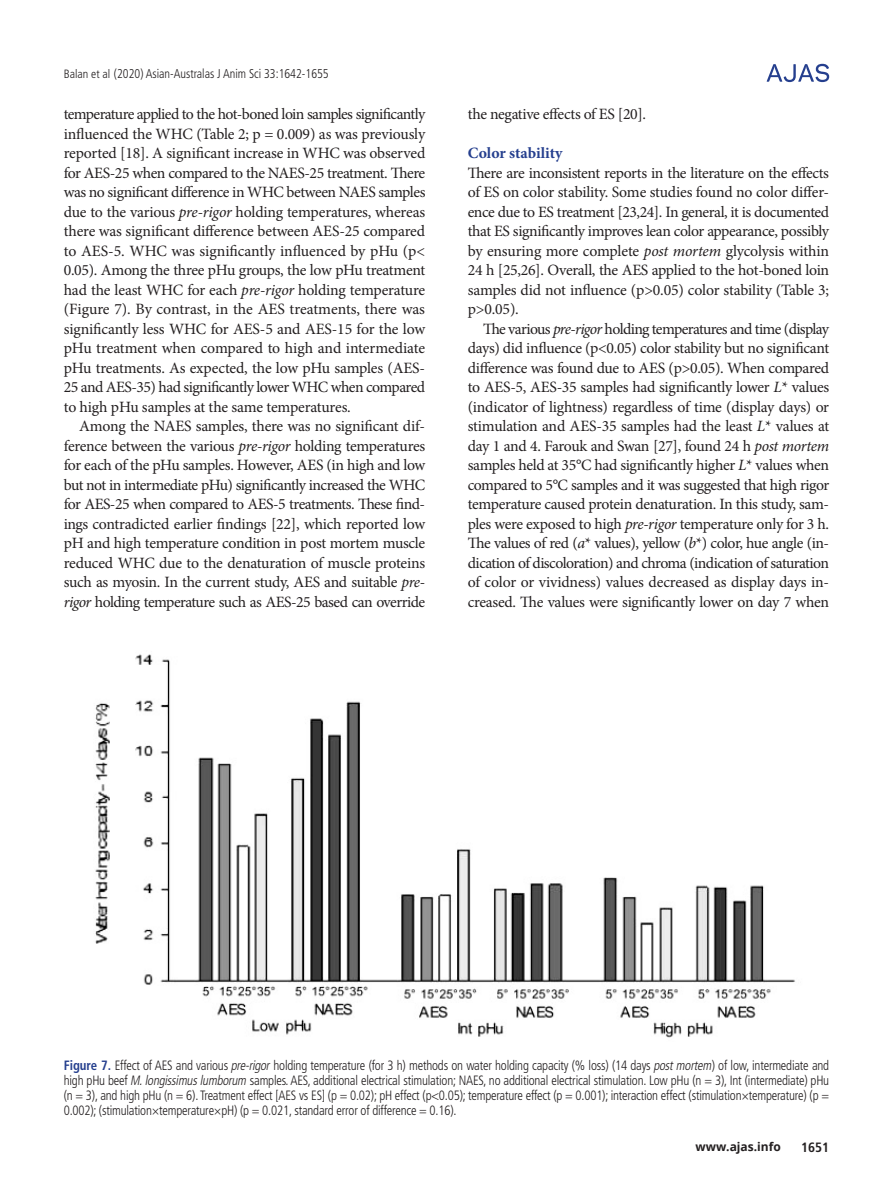
<style>
.page{position:relative;width:893px;height:1191px;background:#fff}
.page>*{position:absolute;margin:0;border:0;box-sizing:border-box;transform-origin:0 0}
.본문{font:15.75px/19.5px "Minion Pro";letter-spacing:-.02em;color:#231f20;text-align:justify}
.중제목{font:700 15.75px "Minion Pro";letter-spacing:-.005em;color:#253f8e}
.표_그림__제목{font:300 condensed 13.5px/15px "Frutiger LT Std";letter-spacing:-.015em;color:#231f20;text-align:justify;scale:.95 1}
.t1{font:700 condensed 13.5px "Frutiger LT Std";color:#231f20}
.t2{font:300 condensed 12.75px "Frutiger LT Std";color:#231f20;scale:.95 1}
.t3{font:700 12px "Open Sans";color:#231f20}
.s1{font-size:12px}
.s2{font-style:italic}
.s3{font-weight:700;color:#253f8e}
</style>
<div class="page">
<svg style="left:767px;top:64px;width:62px;height:18px"></svg>
<img style="left:95px;top:654px;width:700px;height:384px">
<p class="t2" style="left:64px;top:66px;width:280px"><span class="s1">Balan et al</span> (2020) Asian-Australas J Anim Sci 33:1642-1655</p>
<p class="본문" style="left:64px;top:105px;width:363px;text-align:left">temperature applied to the hot-boned loin samples significantly influenced the WHC (Table 2; p = 0.009) as was previously reported [18]. A significant increase in WHC was observed for AES-25 when compared to the NAES-25 treatment. There was no significant difference in WHC between NAES samples due to the various <span class="s2">pre-rigor</span> holding temperatures, whereas there was significant difference between AES-25 compared to AES-5. WHC was significantly influenced by pHu (p&lt; 0.05). Among the three pHu groups, the low pHu treatment had the least WHC for each <span class="s2">pre-rigor</span> holding temperature (Figure 7). By contrast, in the AES treatments, there was significantly less WHC for AES-5 and AES-15 for the low pHu treatment when compared to high and intermediate pHu treatments. As expected, the low pHu samples (AES-25 and AES-35) had significantly lower WHC when compared to high pHu samples at the same temperatures.</p>
<p class="본문" style="left:64px;top:417px;width:363px;text-indent:16px">Among the NAES samples, there was no significant dif&shy;ference between the various <span class="s2">pre-rigor</span> holding temperatures for each of the pHu samples. However, AES (in high and low but not in intermediate pHu) significantly increased the WHC for AES-25 when compared to AES-5 treatments. These find&shy;ings contradicted earlier findings [22], which reported low pH and high temperature condition in post mortem muscle reduced WHC due to the denaturation of muscle proteins such as myosin. In the current study, AES and suitable <span class="s2">pre&shy;rigor</span> holding temperature such as AES-25 based can override</p>
<p class="본문" style="left:468px;top:105px;width:180px">the negative effects of ES [20].</p>
<p class="중제목" style="left:468px;top:142px;width:96px">Color stability</p>
<p class="본문" style="left:468px;top:163px;width:363px">There are inconsistent reports in the literature on the effects of ES on color stability. Some studies found no color differ&shy;ence due to ES treatment [23,24]. In general, it is documented that ES significantly improves lean color appearance, possibly by ensuring more complete <span class="s2">post mortem</span> glycolysis within 24 h [25,26]. Overall, the AES applied to the hot-boned loin samples did not influence (p&gt;0.05) color stability (Table 3; p&gt;0.05).</p>
<p class="본문" style="left:468px;top:319px;width:363px;text-indent:15px">The various <span class="s2">pre-rigor</span> holding temperatures and time (display days) did influence (p&lt;0.05) color stability but no significant difference was found due to AES (p&gt;0.05). When compared to AES-5, AES-35 samples had significantly lower <span class="s2">L</span>* values (indicator of lightness) regardless of time (display days) or stimulation and AES-35 samples had the least <span class="s2">L</span>* values at day 1 and 4. Farouk and Swan [27], found 24 h <span class="s2">post mortem </span>samples held at 35°C had significantly higher <span class="s2">L</span>* values when compared to 5°C samples and it was suggested that high rigor temperature caused protein denaturation. In this study, sam&shy;ples were exposed to high <span class="s2">pre-rigor</span> temperature only for 3 h.<br>The values of red (<span class="s2">a</span>* values), yellow (<span class="s2">b</span>*) color, hue angle (in&shy;dication of discoloration) and chroma (indication of saturation of color or vividness) values decreased as display days in&shy;creased. The values were significantly lower on day 7 when</p>
<p class="표_그림__제목" style="left:64px;top:1057px;width:807px"><span class="s3">Figure 7.</span> Effect of AES and various <span class="s2">pre-rigor</span> holding temperature (for 3 h) methods on water holding capacity (% loss) (14 days <span class="s2">postmortem</span>) of low, intermediate and high pHu beef <span class="s2">M.longissimuslumborum</span> samples. AES, additional electrical stimulation; NAES, no additional electrical stimulation. Low pHu (n = 3), Int (intermediate) pHu (n = 3), and high pHu (n = 6). Treatment effect [AES vs ES] (p = 0.02); pH effect (p&lt;0.05); temperature effect (p = 0.001); interaction effect (stimulation×temperature) (p = 0.002); (stimulation×temperature×pH) (p = 0.021, standard error of difference = 0.16).</p>
<p class="t3" style="left:695px;top:1138px;width:87px">www.ajas.info</p>
<p class="t1" style="left:801px;top:1138px;width:30px">1651</p>
</div>
